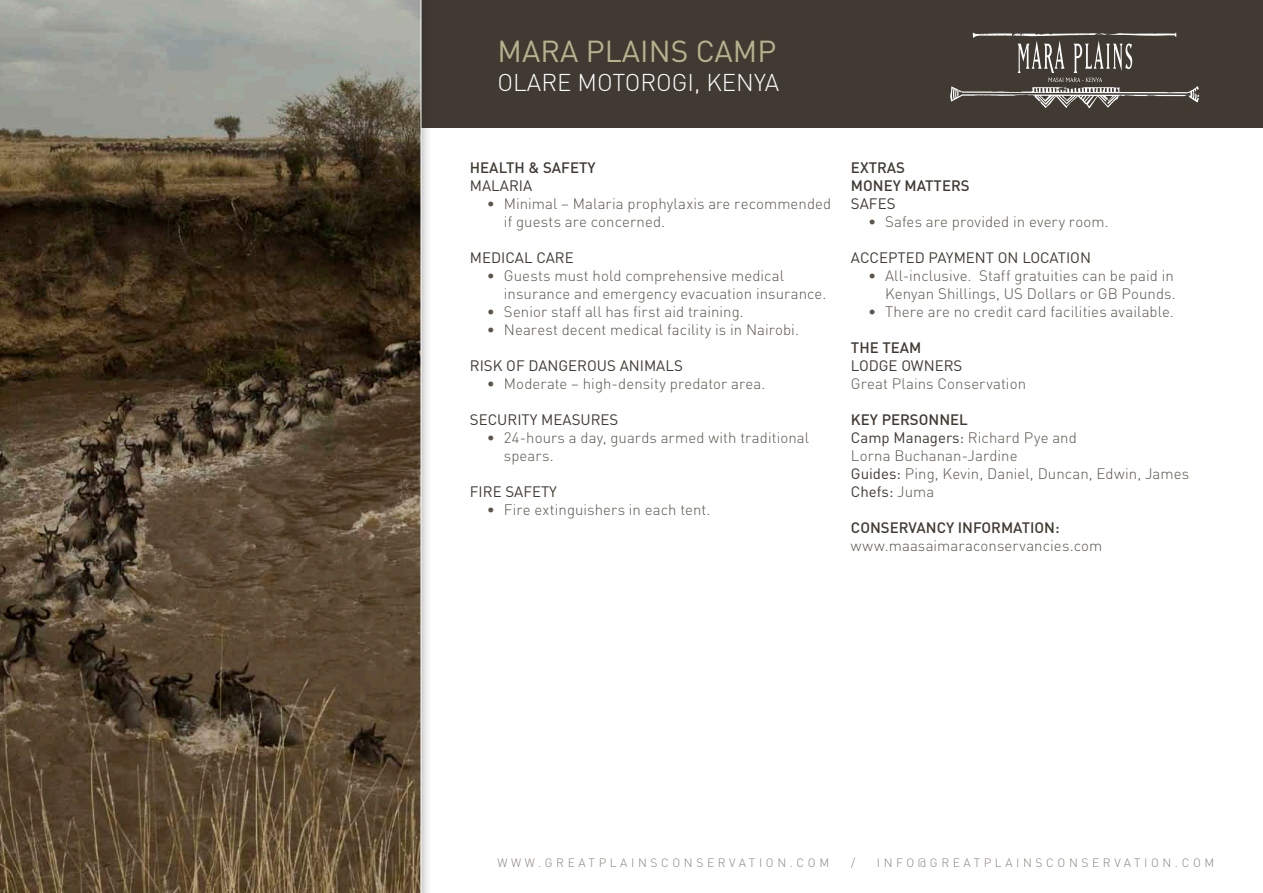
<style>
.page{position:relative;width:1263px;height:893px;background:#fff}
.page>*{position:absolute;margin:0;border:0;box-sizing:border-box;transform-origin:0 0}
.t1{font:30px "DIN";color:#b5b38c}
.t2{font:300 24px "DIN";color:#fff}
.t3{font:300 15px/18px "DIN";letter-spacing:.005em;color:#5b544b}
.t4{font:15px "DIN";color:#403a32}
.t5{font:500 15px/18px "DIN";color:#403a32}
.t6{font:300 12px "DIN";letter-spacing:.3em;color:#8b837e}
.s1{font-weight:500;color:#403a32}
.s2{font-weight:400;color:#403a32}
</style>
<div class="page">
<div style="left:414px;top:0;width:849px;height:128px;background:#403a32"></div>
<svg style="left:950px;top:32px;width:249px;height:76px"></svg>
<div style="left:0;top:0;width:433px;height:893px;background:#231f20;opacity:.45"></div>
<svg style="left:0;top:0;width:421px;height:893px;background:#5c4e3c"></svg>
<h1 class="t1" style="left:497px;top:32px;width:280px">MARA PLAINS CAMP</h1>
<h2 class="t2" style="left:497px;top:67px;width:283px">OLARE MOTOROGI, KENYA</h2>
<p class="t5" style="left:470px;top:159px;width:127px">HEALTH &amp; SAFETY</p>
<p class="t4" style="left:470px;top:177px;width:64px">MALARIA</p>
<p class="t3" style="left:504px;top:195px;width:329px;text-indent:-17px">• Minimal – Malaria prophylaxis are recommended if guests are concerned.</p>
<p class="t4" style="left:470px;top:249px;width:105px">MEDICAL CARE</p>
<p class="t3" style="left:504px;top:267px;width:324px;text-indent:-17px">• Guests must hold comprehensive medical insurance and emergency evacuation insurance.</p>
<p class="t3" style="left:487px;top:303px;width:258px">• Senior staff all has first aid training.</p>
<p class="t3" style="left:487px;top:321px;width:314px">• Nearest decent medical facility is in Nairobi.</p>
<p class="t4" style="left:470px;top:357px;width:214px">RISK OF DANGEROUS ANIMALS</p>
<p class="t3" style="left:487px;top:375px;width:280px">• Moderate – high-density predator area.</p>
<p class="t4" style="left:470px;top:411px;width:150px">SECURITY MEASURES</p>
<p class="t3" style="left:504px;top:429px;width:307px;text-indent:-17px">• 24-hours a day, guards armed with traditional spears.</p>
<p class="t4" style="left:470px;top:483px;width:89px">FIRE SAFETY</p>
<p class="t3" style="left:487px;top:501px;width:225px">• Fire extinguishers in each tent.</p>
<p class="t5" style="left:851px;top:159px;width:120px">EXTRAS<br>MONEY MATTERS</p>
<p class="t4" style="left:851px;top:195px;width:46px">SAFES</p>
<p class="t3" style="left:868px;top:213px;width:242px">• Safes are provided in every room.</p>
<p class="t4" style="left:851px;top:249px;width:241px">ACCEPTED PAYMENT ON LOCATION</p>
<p class="t3" style="left:868px;top:267px;width:309px;text-align:right">• All-inclusive. Staff gratuities can be paid in<br>Kenyan Shillings, US Dollars or GB Pounds.</p>
<p class="t3" style="left:868px;top:303px;width:307px">• There are no credit card facilities available.</p>
<p class="t5" style="left:851px;top:339px;width:72px">THE TEAM</p>
<p class="t4" style="left:851px;top:357px;width:113px">LODGE OWNERS</p>
<p class="t3" style="left:851px;top:375px;width:177px">Great Plains Conservation</p>
<p class="t3" style="left:851px;top:411px;width:340px"><span class="s1">KEY PERSONNEL<br></span><span class="s2">Camp Managers:</span> Richard Pye and<br>Lorna Buchanan-Jardine<br><span class="s2">Guides:</span> Ping, Kevin, Daniel, Duncan, Edwin, James<br><span class="s2">Chefs:</span> Juma</p>
<p class="t5" style="left:851px;top:519px;width:210px">CONSERVANCY INFORMATION:</p>
<p class="t3" style="left:851px;top:537px;width:253px">www.maasaimaraconservancies.com</p>
<p class="t6" style="left:497px;top:855px;width:333px">WWW.GREATPLAINSCONSERVATION.COM</p>
<p class="t6" style="left:851px;top:855px;width:6px">/</p>
<p class="t6" style="left:877px;top:855px;width:339px">INFO@GREATPLAINSCONSERVATION.COM</p>
</div>
